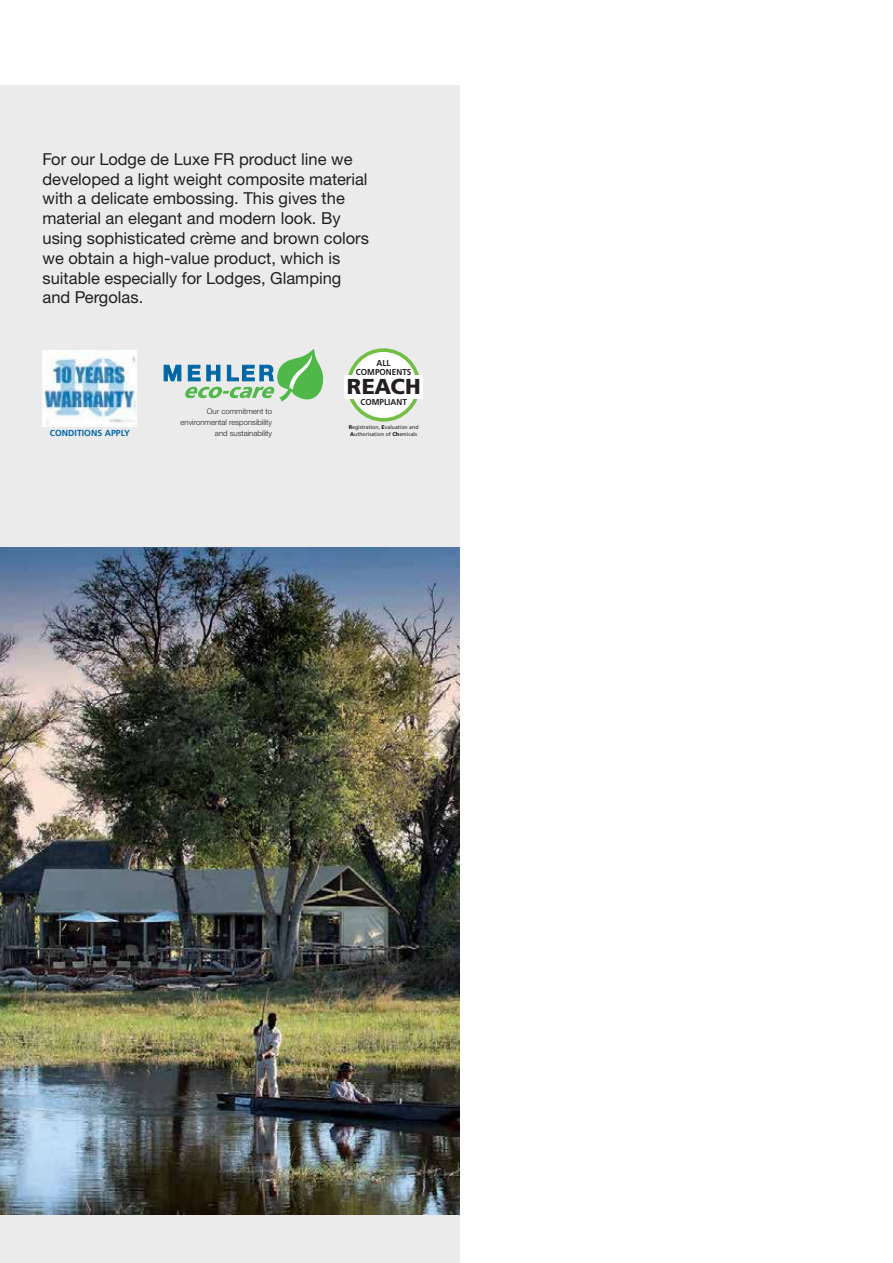
<style>
.page{position:relative;width:893px;height:1263px;background:#fff}
.page>*{position:absolute;margin:0;border:0;box-sizing:border-box;transform-origin:0 0}
.t1{font:900 21.6px "Frutiger LT";letter-spacing:-.01em;color:#231f20}
.t2{font:16.5px/19.8px "Helvetica Neue LTW1 G";color:#231f20}
.t3{font:700 8.7px/8.7px "Frutiger LT";color:#231f20;text-align:center;scale:.95 1}
.t4{font:700 8.7px "Frutiger LT";color:#0067a6}
.t5{font:300 7.8px/10.6px "Helvetica Neue LTW1 G";color:#231f20;text-align:right}
.t6{font:5.4px/6.4px "Frutiger LT";letter-spacing:.01em;color:#231f20;scale:.95 1}
.s1{font-weight:900}
</style>
<div class="page">
<div style="left:0;top:85px;width:459px;height:1178px;background:#ebebec"></div>
<img style="left:43px;top:351px;width:93px;height:76px">
<img style="left:0;top:547px;width:459px;height:668px">
<div style="left:349px;top:350px;width:69px;height:70px;background:#fff;border-radius:50%"></div>
<div style="left:347px;top:348px;width:73px;height:74px;border:4px solid #72bf44;border-radius:50%"></div>
<div style="left:344px;top:375px;width:78px;height:23px;background:#fff"></div>
<svg style="left:163px;top:348px;width:161px;height:54px"></svg>
<p class="t2" style="left:43px;top:149px;width:328px">For our Lodge de Luxe FR product line we developed a light weight composite material with a delicate embossing. This gives the material an elegant and modern look. By using sophisticated crème and brown colors we obtain a high-value product, which is suitable especially for Lodges, Glamping and Pergolas.</p>
<p class="t4" style="left:50px;top:428px;width:82px">CONDITIONS APPLY</p>
<p class="t5" style="left:180px;top:406px;width:93px">Our commitment to environmental responsibility and sustainability</p>
<p class="t3" style="left:356px;top:359px;width:60px">ALL<br>COMPONENTS</p>
<h1 class="t1" style="left:347px;top:374px;width:75px">REACH</h1>
<p class="t3" style="left:360px;top:398px;width:50px">COMPLIANT</p>
<p class="t6" style="left:349px;top:424px;width:75px"><span class="s1">R</span>egistration, <span class="s1">E</span>valuation and<br><span class="s1">A</span>uthorisation of <span class="s1">Ch</span>emicals</p>
</div>
